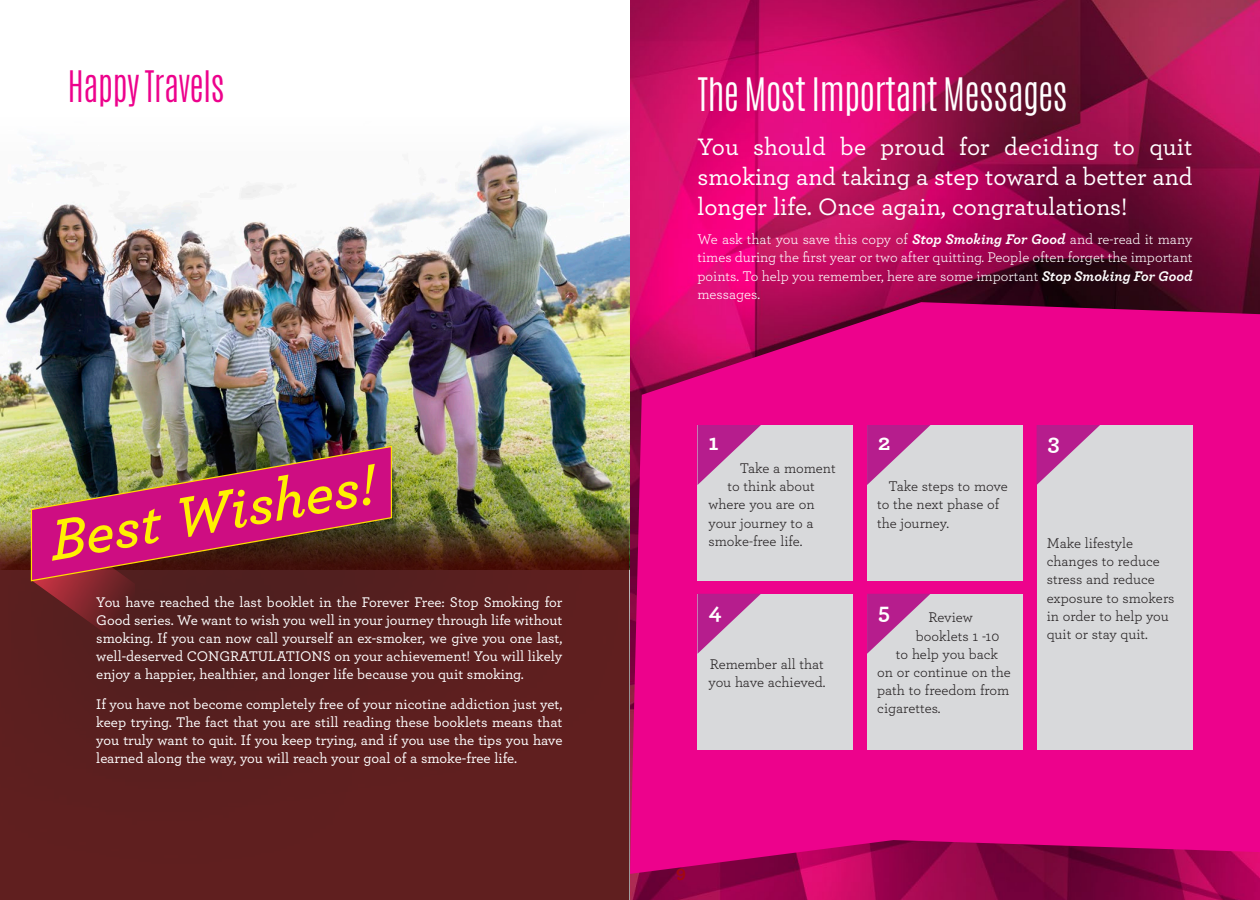
<style>
.page{position:relative;width:1260px;height:900px;background:#fff}
.page>*{position:absolute;margin:0;border:0;box-sizing:border-box;transform-origin:0 0}
.t1{font:italic 600 59.62px "Archer";color:#fff101}
.Headings{font:300 38.5px "Antonio";letter-spacing:-.025em;color:#fff}
.Headings-2{font:300 36.25px "Antonio";letter-spacing:-.025em;color:#ed028c}
.Text_Paragraphs{font:500 25px/30px "Archer";color:#fff;text-align:justify}
.Handwriting{font:700 23.38px "Archer";color:#fff}
.t2{font:700 17.5px "Archer";color:#a30910}
.Text_Paragraphs-2{font:500 14.75px/18.1px "Archer";color:#fff;text-align:justify}
.Text_Paragraphs-3{font:14.75px/18.1px "Archer";color:#231f20}
.Text_Paragraphs-4{font:14.75px/18.1px "Archer";color:#fff;text-align:justify}
.s1{font-weight:700;font-style:italic}
</style>
<div class="page">
<img style="left:0;top:128px;width:630px;height:209px">
<div style="left:0;top:496px;width:629px;height:404px;background:#601f1f"></div>
<div style="left:0;top:337px;width:640px;height:488px;background:#231f20;opacity:.75"></div>
<img style="left:30px;top:445px;width:363px;height:137px">
<img style="left:630px;top:0;width:630px;height:900px">
<svg style="left:630px;top:302px;width:630px;height:572px;background:#df0382"></svg>
<div style="left:698px;top:425px;width:155px;height:156px;background:#d8d9db"></div>
<div style="left:698px;top:594px;width:155px;height:156px;background:#d8d9db"></div>
<div style="left:867px;top:425px;width:156px;height:156px;background:#d8d9db"></div>
<div style="left:867px;top:594px;width:156px;height:156px;background:#d8d9db"></div>
<div style="left:1037px;top:425px;width:155px;height:325px;background:#d8d9db"></div>
<svg style="left:698px;top:425px;width:63px;height:60px"></svg>
<svg style="left:698px;top:594px;width:63px;height:59px"></svg>
<svg style="left:867px;top:425px;width:64px;height:60px"></svg>
<svg style="left:867px;top:594px;width:63px;height:60px"></svg>
<svg style="left:1037px;top:425px;width:63px;height:60px"></svg>
<p class="Headings-2" style="left:68px;top:60px;width:159px">Happy Travels</p>
<p class="t1" style="left:41px;top:497px;width:330px;rotate:-10deg">Best Wishes!</p>
<p class="Text_Paragraphs-2" style="left:96px;top:592px;width:468px">You have reached the last booklet in the Forever Free: Stop Smoking for Good series. We want to wish you well in your journey through life without smoking. If you can now call yourself an ex-smoker, we give you one last, well-deserved CONGRATULATIONS on your achievement! You will likely enjoy a happier, healthier, and longer life because you quit smoking.</p>
<p class="Text_Paragraphs-2" style="left:96px;top:694px;width:468px">If you have not become completely free of your nicotine addiction just yet, keep trying. The fact that you are still reading these booklets means that you truly want to quit. If you keep trying, and if you use the tips you have learned along the way, you will reach your goal of a smoke-free life.</p>
<p class="Headings" style="left:698px;top:67px;width:372px">The Most Important Messages</p>
<p class="Text_Paragraphs" style="left:698px;top:130px;width:497px">You should be proud for deciding to quit smoking and taking a step toward a better and longer life. Once again, congratulations!</p>
<p class="Text_Paragraphs-4" style="left:698px;top:230px;width:497px">We ask that you save this copy of <span class="s1">Stop Smoking For Good</span> and re-read it many times during the first year or two after quitting. People often forget the important points. To help you remember, here are some important <span class="s1">Stop Smoking For Good </span>messages.</p>
<p class="Handwriting" style="left:709px;top:424px;width:12px">1</p>
<p class="Text_Paragraphs-3" style="left:740px;top:458px;width:97px">Take a moment</p>
<p class="Text_Paragraphs-3" style="left:727px;top:477px;width:89px">to think about</p>
<p class="Text_Paragraphs-3" style="left:709px;top:495px;width:107px">where you are on</p>
<p class="Text_Paragraphs-3" style="left:709px;top:513px;width:107px">your journey to a</p>
<p class="Text_Paragraphs-3" style="left:709px;top:531px;width:95px">smoke-free life.</p>
<p class="Handwriting" style="left:709px;top:592px;width:15px">4</p>
<p class="Text_Paragraphs-3" style="left:709px;top:654px;width:118px">Remember all that you have achieved.</p>
<p class="Handwriting" style="left:878px;top:424px;width:14px">2</p>
<p class="Text_Paragraphs-3" style="left:877px;top:477px;width:132px;text-indent:11px">Take steps to move to the next phase of the journey.</p>
<p class="Handwriting" style="left:878px;top:592px;width:14px">5</p>
<p class="Text_Paragraphs-3" style="left:928px;top:608px;width:46px">Review</p>
<p class="Text_Paragraphs-3" style="left:916px;top:626px;width:85px">booklets 1 -10</p>
<p class="Text_Paragraphs-3" style="left:896px;top:644px;width:104px">to help you back</p>
<p class="Text_Paragraphs-3" style="left:877px;top:662px;width:135px">on or continue on the</p>
<p class="Text_Paragraphs-3" style="left:877px;top:680px;width:134px">path to freedom from</p>
<p class="Text_Paragraphs-3" style="left:877px;top:698px;width:65px">cigarettes.</p>
<p class="Handwriting" style="left:1048px;top:424px;width:13px">3</p>
<p class="Text_Paragraphs-3" style="left:1047px;top:534px;width:129px">Make lifestyle changes to reduce stress and reduce exposure to smokers in order to help you quit or stay quit.</p>
<p class="t2" style="left:676px;top:858px;width:11px">9</p>
</div>
